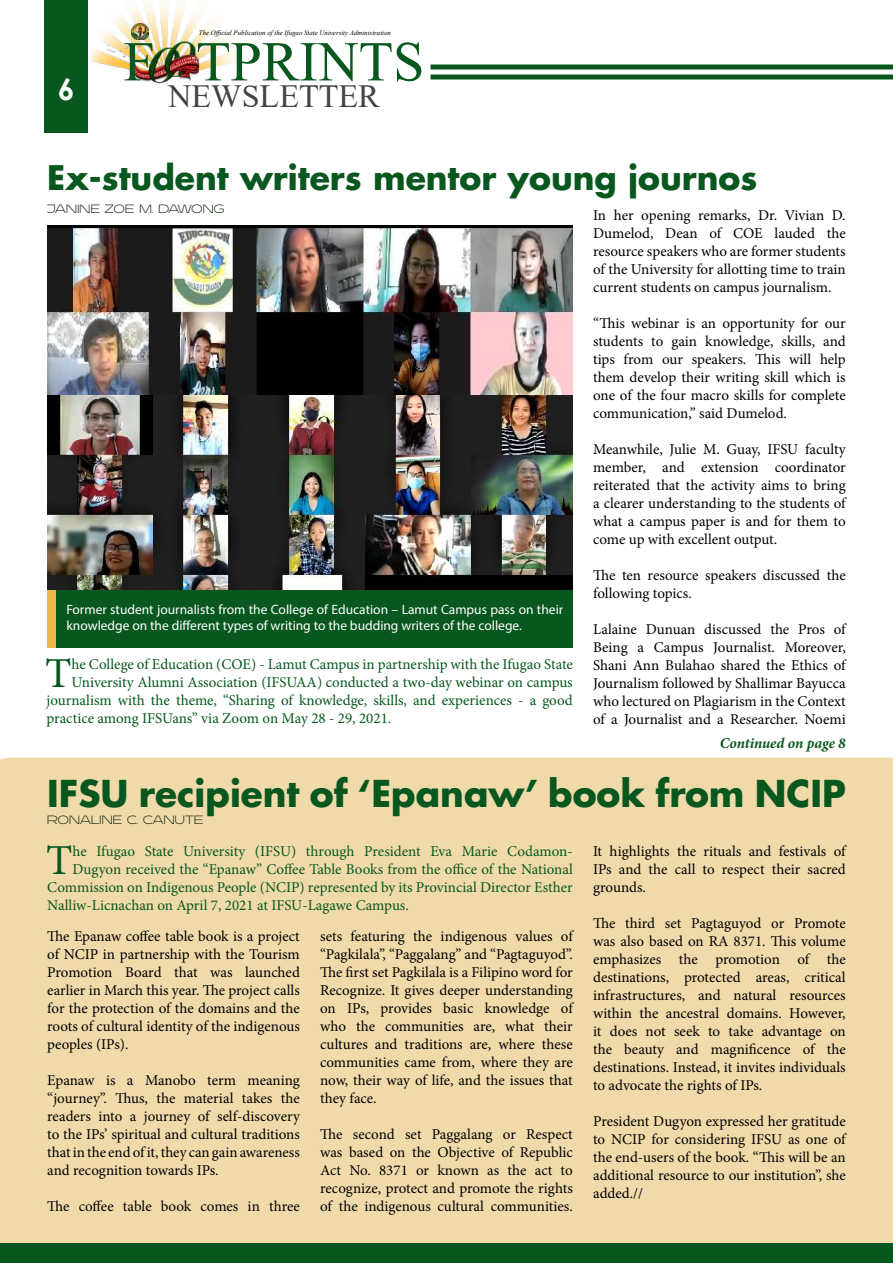
<style>
.page{position:relative;width:893px;height:1263px;background:#fff}
.page>*{position:absolute;margin:0;border:0;box-sizing:border-box;transform-origin:0 0}
.t1{font:56.25px "Times New Roman";color:#07571e}
.t2{font:42.75px "Minion Pro";color:#07571e}
.t3{font:700 36px "Futura LT";color:#07571e}
.t4{font:700 33px "Futura LT";color:#07571e}
.t5{font:32.25px "Times New Roman";color:#434345}
.t6{font:700 30px "Century Gothic";color:#fff}
.t7{font:15px/18px "Minion Pro";color:#000;text-align:justify}
.t8{font:15px "Minion Pro";color:#07571e}
.t9{font:italic 700 15px "Minion Pro";color:#07571e}
.t10{font:13.5px/16.2px "Myriad Pro";color:#fff}
.t11{font:200 12px "Resotho";letter-spacing:.025em;color:#182916}
.t12{font:italic 6.9px "Times New Roman";color:#000}
</style>
<div class="page">
<div style="left:44px;top:0;width:43px;height:133px;background:#07571e"></div>
<img style="left:91px;top:0;width:149px;height:84px">
<img style="left:131px;top:23px;width:18px;height:17px">
<hr style="left:430px;top:65px;width:463px;height:4px;background:#07571e">
<div style="left:430px;top:75px;width:463px;height:5px;background:#07571e"></div>
<div style="left:0;top:758px;width:893px;height:485px;background:#f1daaa"></div>
<div style="left:0;top:1243px;width:893px;height:20px;background:#07571e"></div>
<img style="left:47px;top:225px;width:526px;height:366px">
<div style="left:47px;top:591px;width:11px;height:57px;background:#ecb948"></div>
<div style="left:56px;top:591px;width:517px;height:57px;background:#07571e"></div>
<p class="t12" style="left:199px;top:28px;width:194px">The Official Publication of the Ifugao State University Administration</p>
<h1 class="t1" style="left:124px;top:22px;width:302px">F TPRINTS</h1>
<h3 class="t6" style="left:58px;top:67px;width:18px">6</h3>
<h3 class="t5" style="left:168px;top:73px;width:213px">NEWSLETTER</h3>
<h3 class="t4" style="left:47px;top:155px;width:712px">Ex-student writers mentor young journos</h3>
<p class="t11" style="left:47px;top:202px;width:178px">JANINE ZOE M. DAWONG</p>
<p class="t10" style="left:66px;top:601px;width:498px">Former student journalists from the College of Education – Lamut Campus pass on their knowledge on the different types of writing to the budding writers of the college.</p>
<h2 class="t2" style="left:45px;top:645px;width:28px">T</h2>
<p class="t8" style="left:72px;top:654px;width:503px">he College of Education (COE) - Lamut Campus in partnership with the Ifugao State</p>
<p class="t8" style="left:72px;top:672px;width:503px">University Alumni Association (IFSUAA) conducted a two-day webinar on campus</p>
<p class="t8" style="left:46px;top:690px;width:528px">journalism with the theme, “Sharing of knowledge, skills, and experiences - a good</p>
<p class="t8" style="left:46px;top:708px;width:346px">practice among IFSUans” via Zoom on May 28 - 29, 2021.</p>
<p class="t7" style="left:593px;top:206px;width:254px">In her opening remarks, Dr. Vivian D.<br>Dumelod, Dean of COE lauded the resource speakers who are former students of the University for allotting time to train current students on campus journalism.</p>
<p class="t7" style="left:593px;top:314px;width:254px">“This webinar is an opportunity for our students to gain knowledge, skills, and tips from our speakers. This will help them develop their writing skill which is one of the four macro skills for complete communication,” said Dumelod.</p>
<p class="t7" style="left:593px;top:440px;width:254px">Meanwhile, Julie M. Guay, IFSU faculty member, and extension coordinator reiterated that the activity aims to bring a clearer understanding to the students of what a campus paper is and for them to come up with excellent output.</p>
<p class="t7" style="left:593px;top:566px;width:254px">The ten resource speakers discussed the following topics.</p>
<p class="t7" style="left:593px;top:620px;width:254px">Lalaine Dunuan discussed the Pros of Being a Campus Journalist. Moreover, Shani Ann Bulahao shared the Ethics of Journalism followed by Shallimar Bayucca who lectured on Plagiarism in the Context of a Journalist and a Researcher. Noemi</p>
<p class="t9" style="left:720px;top:732px;width:127px">Continued on page 8</p>
<h3 class="t3" style="left:47px;top:769px;width:800px">IFSU recipient of ‘Epanaw’ book from NCIP</h3>
<p class="t11" style="left:47px;top:814px;width:158px">RONALINE C. CANUTE</p>
<h2 class="t2" style="left:46px;top:832px;width:28px">T</h2>
<p class="t8" style="left:72px;top:841px;width:502px">he Ifugao State University (IFSU) through President Eva Marie Codamon-</p>
<p class="t8" style="left:72px;top:859px;width:502px">Dugyon received the “Epanaw” Coffee Table Books from the office of the National</p>
<p class="t8" style="left:47px;top:877px;width:527px">Commission on Indigenous People (NCIP) represented by its Provincial Director Esther</p>
<p class="t8" style="left:47px;top:895px;width:363px">Nalliw-Licnachan on April 7, 2021 at IFSU-Lagawe Campus.</p>
<p class="t7" style="left:47px;top:927px;width:254px">The Epanaw coffee table book is a project of NCIP in partnership with the Tourism Promotion Board that was launched earlier in March this year. The project calls for the protection of the domains and the roots of cultural identity of the indigenous peoples (IPs).</p>
<p class="t7" style="left:47px;top:1071px;width:254px">Epanaw is a Manobo term meaning “journey”. Thus, the material takes the readers into a journey of self-discovery to the IPs’ spiritual and cultural traditions that in the end of it, they can gain awareness and recognition towards IPs.</p>
<p class="t7" style="left:47px;top:1197px;width:254px">The coffee table book comes in three</p>
<p class="t7" style="left:320px;top:927px;width:254px">sets featuring the indigenous values of “Pagkilala”, “Paggalang” and “Pagtaguyod”.<br>The first set Pagkilala is a Filipino word for Recognize. It gives deeper understanding on IPs, provides basic knowledge of who the communities are, what their cultures and traditions are, where these communities came from, where they are now, their way of life, and the issues that they face.</p>
<p class="t7" style="left:320px;top:1125px;width:254px">The second set Paggalang or Respect was based on the Objective of Republic Act No. 8371 or known as the act to recognize, protect and promote the rights of the indigenous cultural communities.</p>
<p class="t7" style="left:593px;top:842px;width:254px">It highlights the rituals and festivals of IPs and the call to respect their sacred grounds.</p>
<p class="t7" style="left:593px;top:914px;width:254px">The third set Pagtaguyod or Promote was also based on RA 8371. This volume emphasizes the promotion of the destinations, protected areas, critical infrastructures, and natural resources within the ancestral domains. However, it does not seek to take advantage on the beauty and magnificence of the destinations. Instead, it invites individuals to advocate the rights of IPs.</p>
<p class="t7" style="left:593px;top:1112px;width:254px">President Dugyon expressed her gratitude to NCIP for considering IFSU as one of the end-users of the book. “This will be an additional resource to our institution”, she added.//</p>
</div>
